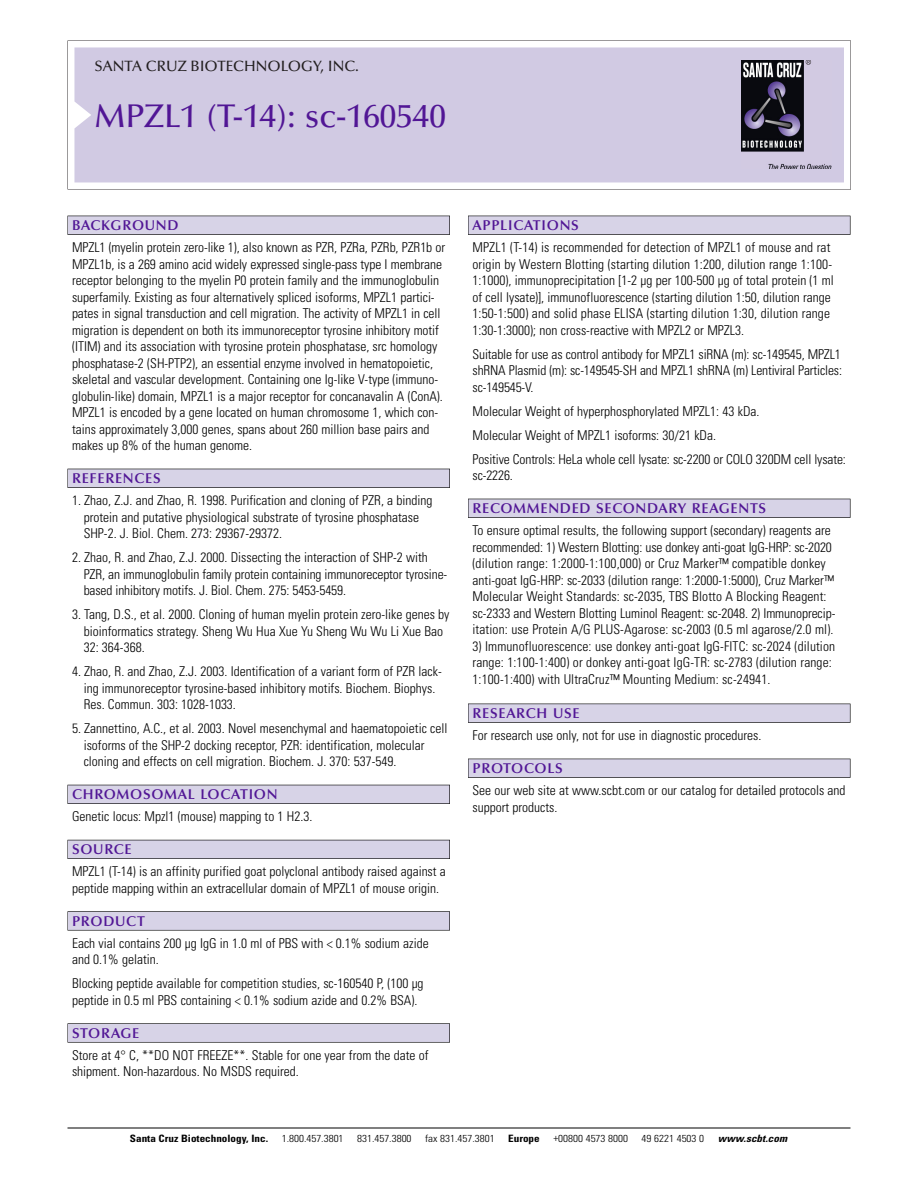
<style>
.page{position:relative;width:918px;height:1188px;background:#fff}
.page>*{position:absolute;margin:0;border:0;box-sizing:border-box;transform-origin:0 0}
.t1{font:500 33px "Optima";color:#511695}
.t2{font:500 15px "Optima";color:#231f20}
.t3{font:600 14.25px "Optima";letter-spacing:.05em;color:#511695}
.t4{font:300 condensed 13.5px/16.5px "Univers";color:#000}
.t5{font:300 condensed 10.2px "Univers";color:#000;scale:1.1 1}
.t6{font:700 condensed 10.2px "Univers";color:#000;scale:1.1 1}
.t7{font:italic 700 condensed 10.2px "Univers";letter-spacing:.005em;color:#000;scale:1.1 1}
</style>
<div class="page">
<svg style="left:68px;top:40px;width:783px;height:149px"></svg>
<div style="left:74px;top:47px;width:770px;height:135px;background:#d1cae3"></div>
<img style="left:741px;top:60px;width:90px;height:108px">
<div style="left:68px;top:216px;width:382px;height:19px;background:#525155"></div>
<div style="left:68px;top:216px;width:381px;height:18px;background:#d7d3e7"></div>
<div style="left:68px;top:469px;width:382px;height:19px;background:#515055"></div>
<div style="left:68px;top:469px;width:381px;height:18px;background:#d7d3e7"></div>
<div style="left:68px;top:785px;width:382px;height:19px;background:#525158"></div>
<div style="left:68px;top:785px;width:381px;height:18px;background:#d7d3e7"></div>
<div style="left:68px;top:840px;width:382px;height:19px;background:#54535a"></div>
<div style="left:68px;top:840px;width:381px;height:18px;background:#d7d3e7"></div>
<svg style="left:68px;top:911px;width:382px;height:20px"></svg>
<div style="left:68px;top:912px;width:381px;height:18px;background:#d7d3e7"></div>
<div style="left:68px;top:1023px;width:382px;height:20px;background:#626263"></div>
<div style="left:68px;top:1024px;width:381px;height:18px;background:#d7d3e7"></div>
<div style="left:468px;top:216px;width:382px;height:19px;background:#525155"></div>
<div style="left:468px;top:216px;width:382px;height:18px;background:#d7d3e7"></div>
<div style="left:468px;top:499px;width:382px;height:19px;background:#515055"></div>
<div style="left:468px;top:499px;width:382px;height:18px;background:#d7d3e7"></div>
<div style="left:468px;top:704px;width:382px;height:19px;background:#545356"></div>
<div style="left:468px;top:704px;width:382px;height:18px;background:#d7d3e7"></div>
<div style="left:468px;top:759px;width:382px;height:19px;background:#525155"></div>
<div style="left:468px;top:759px;width:382px;height:18px;background:#d7d3e7"></div>
<hr style="left:68px;top:1128px;width:782px;height:1px;background:#000">
<p class="t2" style="left:94px;top:61px;width:266px">SANTA CRUZ BIOTECHNOLOGY, INC.</p>
<h1 class="t1" style="left:94px;top:103px;width:353px">MPZL1 (T-14): sc-160540</h1>
<p class="t3" style="left:72px;top:219px;width:108px">BACKGROUND</p>
<p class="t4" style="left:72px;top:240px;width:375px">MPZL1 (myelin protein zero-like 1), also known as PZR, PZRa, PZRb, PZR1b or MPZL1b, is a 269 amino acid widely expressed single-pass type I membrane receptor belonging to the myelin P0 protein family and the immunoglobulin superfamily. Existing as four alternatively spliced isoforms, MPZL1 partici&shy;pates in signal transduction and cell migration. The activity of MPZL1 in cell migration is dependent on both its immunoreceptor tyrosine inhibitory motif (ITIM) and its association with tyrosine protein phosphatase, src homology phosphatase-2 (SH-PTP2), an essential enzyme involved in hematopoietic, skeletal and vascular development. Containing one Ig-like V-type (immuno&shy;globulin-like) domain, MPZL1 is a major receptor for concanavalin A (ConA).<br>MPZL1 is encoded by a gene located on human chromosome 1, which con&shy;tains approximately 3,000 genes, spans about 260 million base pairs and makes up 8% of the human genome.</p>
<p class="t3" style="left:72px;top:473px;width:90px">REFERENCES</p>
<p class="t4" style="left:84px;top:493px;width:350px;text-indent:-12px">1. Zhao, Z.J. and Zhao, R. 1998. Purification and cloning of PZR, a binding protein and putative physiological substrate of tyrosine phosphatase<br>SHP-2. J. Biol. Chem. 273: 29367-29372.</p>
<p class="t4" style="left:84px;top:550px;width:365px;text-indent:-12px">2. Zhao, R. and Zhao, Z.J. 2000. Dissecting the interaction of SHP-2 with<br>PZR, an immunoglobulin family protein containing immunoreceptor tyrosine&shy;based inhibitory motifs. J. Biol. Chem. 275: 5453-5459.</p>
<p class="t4" style="left:84px;top:607px;width:367px;text-indent:-12px">3. Tang, D.S., et al. 2000. Cloning of human myelin protein zero-like genes by bioinformatics strategy. Sheng Wu Hua Xue Yu Sheng Wu Wu Li Xue Bao<br>32: 364-368.</p>
<p class="t4" style="left:84px;top:664px;width:360px;text-indent:-12px">4. Zhao, R. and Zhao, Z.J. 2003. Identification of a variant form of PZR lack&shy;ing immunoreceptor tyrosine-based inhibitory motifs. Biochem. Biophys.<br>Res. Commun. 303: 1028-1033.</p>
<p class="t4" style="left:84px;top:721px;width:365px;text-indent:-12px">5. Zannettino, A.C., et al. 2003. Novel mesenchymal and haematopoietic cell isoforms of the SHP-2 docking receptor, PZR: identification, molecular cloning and effects on cell migration. Biochem. J. 370: 537-549.</p>
<p class="t3" style="left:72px;top:789px;width:207px">CHROMOSOMAL LOCATION</p>
<p class="t4" style="left:72px;top:809px;width:242px">Genetic locus: Mpzl1 (mouse) mapping to 1 H2.3.</p>
<p class="t3" style="left:72px;top:844px;width:61px">SOURCE</p>
<p class="t4" style="left:72px;top:864px;width:375px">MPZL1 (T-14) is an affinity purified goat polyclonal antibody raised against a peptide mapping within an extracellular domain of MPZL1 of mouse origin.</p>
<p class="t3" style="left:72px;top:915px;width:74px">PRODUCT</p>
<p class="t4" style="left:72px;top:936px;width:358px">Each vial contains 200 µg IgG in 1.0 ml of PBS with &lt; 0.1% sodium azide and 0.1% gelatin.</p>
<p class="t4" style="left:72px;top:976px;width:353px">Blocking peptide available for competition studies, sc-160540 P, (100 µg peptide in 0.5 ml PBS containing &lt; 0.1% sodium azide and 0.2% BSA).</p>
<p class="t3" style="left:72px;top:1027px;width:69px">STORAGE</p>
<p class="t4" style="left:72px;top:1048px;width:358px">Store at 4° C, **DO NOT FREEZE**. Stable for one year from the date of shipment. Non-hazardous. No MSDS required.</p>
<p class="t3" style="left:473px;top:219px;width:108px">APPLICATIONS</p>
<p class="t4" style="left:473px;top:240px;width:363px">MPZL1 (T-14) is recommended for detection of MPZL1 of mouse and rat origin by Western Blotting (starting dilution 1:200, dilution range 1:100- 1:1000), immunoprecipitation [1-2 µg per 100-500 µg of total protein (1 ml of cell lysate)], immunofluorescence (starting dilution 1:50, dilution range 1:50-1:500) and solid phase ELISA (starting dilution 1:30, dilution range 1:30-1:3000); non cross-reactive with MPZL2 or MPZL3.</p>
<p class="t4" style="left:473px;top:347px;width:371px;text-align:justify">Suitable for use as control antibody for MPZL1 siRNA (m): sc-149545, MPZL1 shRNA Plasmid (m): sc-149545-SH and MPZL1 shRNA (m) Lentiviral Particles: sc-149545-V.</p>
<p class="t4" style="left:473px;top:400px;width:375px;line-height:24px">Molecular Weight of hyperphosphorylated MPZL1: 43 kDa.<br>Molecular Weight of MPZL1 isoforms: 30/21 kDa.<br>Positive Controls: HeLa whole cell lysate: sc-2200 or COLO 320DM cell lysate:</p>
<p class="t4" style="left:473px;top:468px;width:42px">sc-2226.</p>
<p class="t3" style="left:473px;top:503px;width:295px">RECOMMENDED SECONDARY REAGENTS</p>
<p class="t4" style="left:473px;top:523px;width:364px">To ensure optimal results, the following support (secondary) reagents are recommended: 1) Western Blotting: use donkey anti-goat IgG-HRP: sc-2020 (dilution range: 1:2000-1:100,000) or Cruz Marker™ compatible donkey anti-goat IgG-HRP: sc-2033 (dilution range: 1:2000-1:5000), Cruz Marker™ Molecular Weight Standards: sc-2035, TBS Blotto A Blocking Reagent: sc-2333 and Western Blotting Luminol Reagent: sc-2048. 2) Immunoprecip&shy;itation: use Protein A/G PLUS-Agarose: sc-2003 (0.5 ml agarose/2.0 ml).</p>
<p class="t4" style="left:473px;top:639px;width:364px">3) Immunofluorescence: use donkey anti-goat IgG-FITC: sc-2024 (dilution range: 1:100-1:400) or donkey anti-goat IgG-TR: sc-2783 (dilution range:<br>1:100-1:400) with UltraCruz™ Mounting Medium: sc-24941.</p>
<p class="t3" style="left:473px;top:707px;width:109px">RESEARCH USE</p>
<p class="t4" style="left:473px;top:728px;width:290px">For research use only, not for use in diagnostic procedures.</p>
<p class="t3" style="left:473px;top:762px;width:92px">PROTOCOLS</p>
<p class="t4" style="left:473px;top:783px;width:375px">See our web site at www.scbt.com or our catalog for detailed protocols and support products.</p>
<p class="t6" style="left:130px;top:1135px;width:127px">Santa Cruz Biotechnology, Inc.</p>
<p class="t5" style="left:282px;top:1135px;width:58px">1.800.457.3801</p>
<p class="t5" style="left:357px;top:1135px;width:51px">831.457.3800</p>
<p class="t5" style="left:425px;top:1135px;width:65px">fax 831.457.3801</p>
<p class="t6" style="left:508px;top:1135px;width:30px">Europe</p>
<p class="t5" style="left:553px;top:1135px;width:69px">+00800 4573 8000</p>
<p class="t5" style="left:642px;top:1135px;width:58px">49 6221 4503 0</p>
<p class="t7" style="left:718px;top:1135px;width:64px">www.scbt.com</p>
</div>
